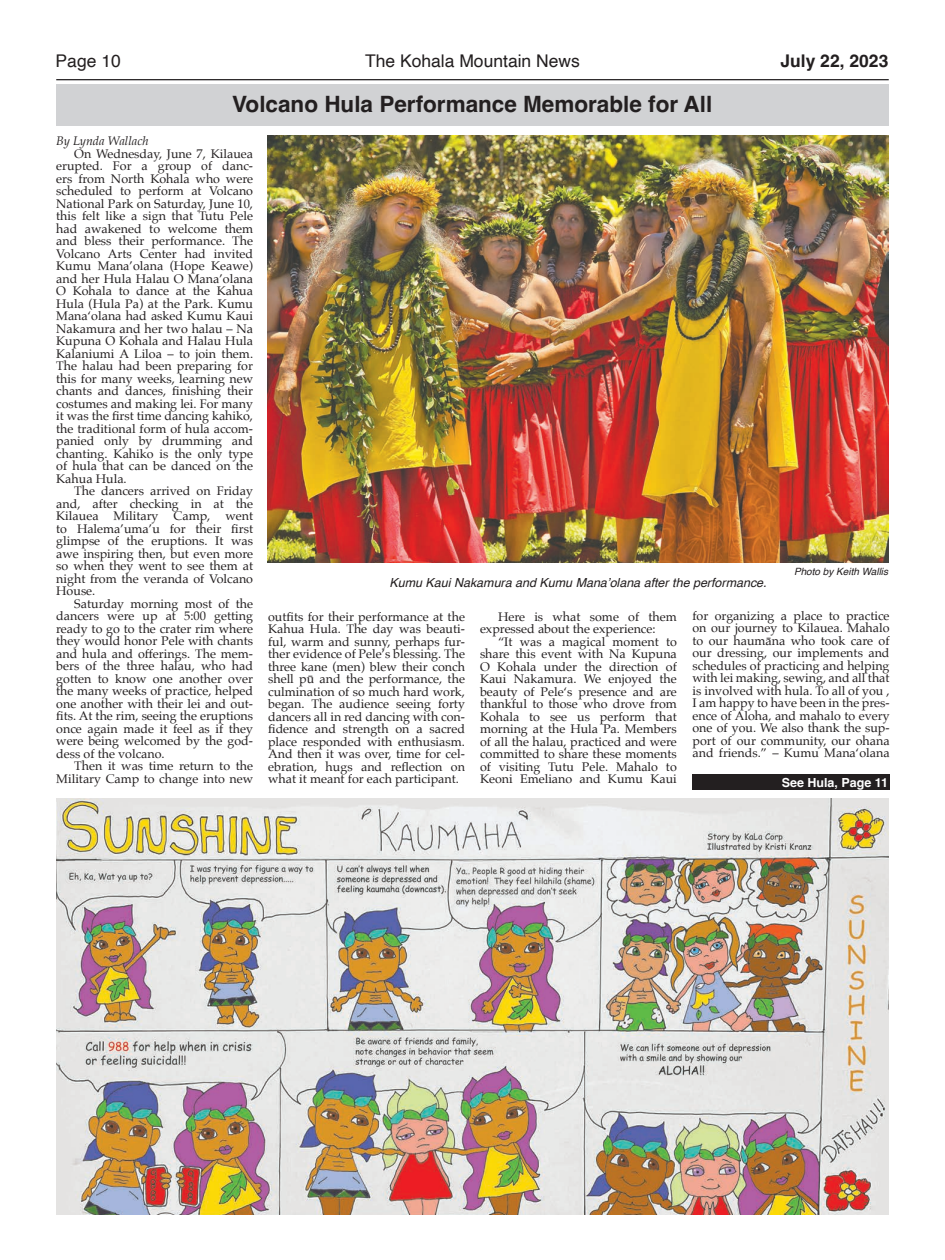
<style>
.page{position:relative;width:945px;height:1260px;background:#fff}
.page>*{position:absolute;margin:0;border:0;box-sizing:border-box;transform-origin:0 0}
.t1{font:700 22.5px "Helvetica";color:#231f20}
.t2{font:17.5px "Helvetica";color:#231f20}
.t3{font:700 17.5px "Helvetica";color:#231f20}
.t4{font:12.5px/12.5px "Palatino";color:#231f20;text-align:justify}
.t5{font:italic 12.5px "Helvetica";color:#231f20}
.t6{font:700 12.5px "Helvetica";color:#fff}
.t7{font:italic 12.5px "Palatino";color:#231f20}
.t8{font:italic 10px "Helvetica";color:#231f20}
</style>
<div class="page">
<hr style="left:56px;top:79px;width:833px;height:1px;background:#231f20">
<div style="left:692px;top:774px;width:198px;height:16px;background:#231f20"></div>
<div style="left:56px;top:84px;width:833px;height:42px;background:#d1d2d4"></div>
<img style="left:56px;top:799px;width:833px;height:416px">
<img style="left:268px;top:135px;width:621px;height:427px">
<h2 class="t2" style="left:56px;top:48px;width:67px">Page 10</h2>
<h2 class="t2" style="left:365px;top:47px;width:216px">The Kohala Mountain News</h2>
<h2 class="t3" style="left:780px;top:51px;width:109px">July 22, 2023</h2>
<h1 class="t1" style="left:232px;top:90px;width:482px">Volcano Hula Performance Memorable for All</h1>
<p class="t7" style="left:56px;top:131px;width:94px">By Lynda Wallach</p>
<p class="t4" style="left:56px;top:147px;width:198px;text-indent:18px">On Wednesday, June 7, Kilauea erupted. For a group of danc&shy;ers from North Kohala who were scheduled to perform at Volcano National Park on Saturday, June 10, this felt like a sign that Tutu Pele had awakened to welcome them and bless their performance. The Volcano Arts Center had invited Kumu Mana’olana (Hope Keawe) and her Hula Halau O Mana’olana O Kohala to dance at the Kahua Hula (Hula Pa) at the Park. Kumu Manaʻolana had asked Kumu Kaui Nakamura and her two halau – Na Kupuna O Kohala and Halau Hula Kalaniumi A Liloa – to join them.<br>The halau had been preparing for this for many weeks, learning new chants and dances, finishing their costumes and making lei. For many it was the first time dancing kahiko, the traditional form of hula accom&shy;panied only by drumming and chanting. Kahiko is the only type of hula that can be danced on the Kahua Hula.</p>
<p class="t4" style="left:56px;top:485px;width:198px;text-indent:18px">The dancers arrived on Friday and, after checking in at the Kilauea Military Camp, went to Halema’uma’u for their first glimpse of the eruptions. It was awe inspiring then, but even more so when they went to see them at night from the veranda of Volcano House.</p>
<p class="t4" style="left:56px;top:597px;width:198px;text-indent:18px">Saturday morning most of the dancers were up at 5:00 getting ready to go to the crater rim where they would honor Pele with chants and hula and offerings. The mem&shy;bers of the three halau, who had gotten to know one another over the many weeks of practice, helped one another with their lei and out&shy;fits. At the rim, seeing the eruptions once again made it feel as if they were being welcomed by the god&shy;dess of the volcano.</p>
<p class="t4" style="left:56px;top:760px;width:198px;text-align:right">Then it was time return to the<br>Military Camp to change into new</p>
<p class="t5" style="left:389px;top:573px;width:379px">Kumu Kaui Nakamura and Kumu Mana’olana after the performance.</p>
<p class="t8" style="left:794px;top:563px;width:96px">Photo by Keith Wallis</p>
<p class="t4" style="left:268px;top:610px;width:198px">outfits for their performance at the Kahua Hula. The day was beauti&shy;ful, warm and sunny, perhaps fur&shy;ther evidence of Pele’s blessing. The three kane (men) blew their conch shell pū and the performance, the culmination of so much hard work, began. The audience seeing forty dancers all in red dancing with con&shy;fidence and strength on a sacred place responded with enthusiasm.<br>And then it was over, time for cel&shy;ebration, hugs and reflection on what it meant for each participant.</p>
<p class="t4" style="left:480px;top:610px;width:198px;text-indent:18px">Here is what some of them expressed about the experience:</p>
<p class="t4" style="left:480px;top:635px;width:198px;text-indent:18px">“It was a magical moment to share this event with Na Kupuna O Kohala under the direction of Kaui Nakamura. We enjoyed the beauty of Peleʻs presence and are thankful to those who drove from Kohala to see us perform that morning at the Hula Pa. Members of all the halau, practiced and were committed to share these moments of visiting Tutu Pele. Mahalo to Keoni Emeliano and Kumu Kaui</p>
<p class="t4" style="left:692px;top:609px;width:199px">for organizing a place to practice on our journey to Kilauea. Mahalo to our haumāna who took care of our dressing, our implements and schedules of practicing and helping with lei making, sewing, and all that is involved with hula. To all of you , I am happy to have been in the pres&shy;ence of Aloha, and mahalo to every one of you. We also thank the sup&shy;port of our community, our ohana and friends.” – Kumu Manaʻolana</p>
<p class="t6" style="left:782px;top:774px;width:108px">See Hula, Page 11</p>
</div>
